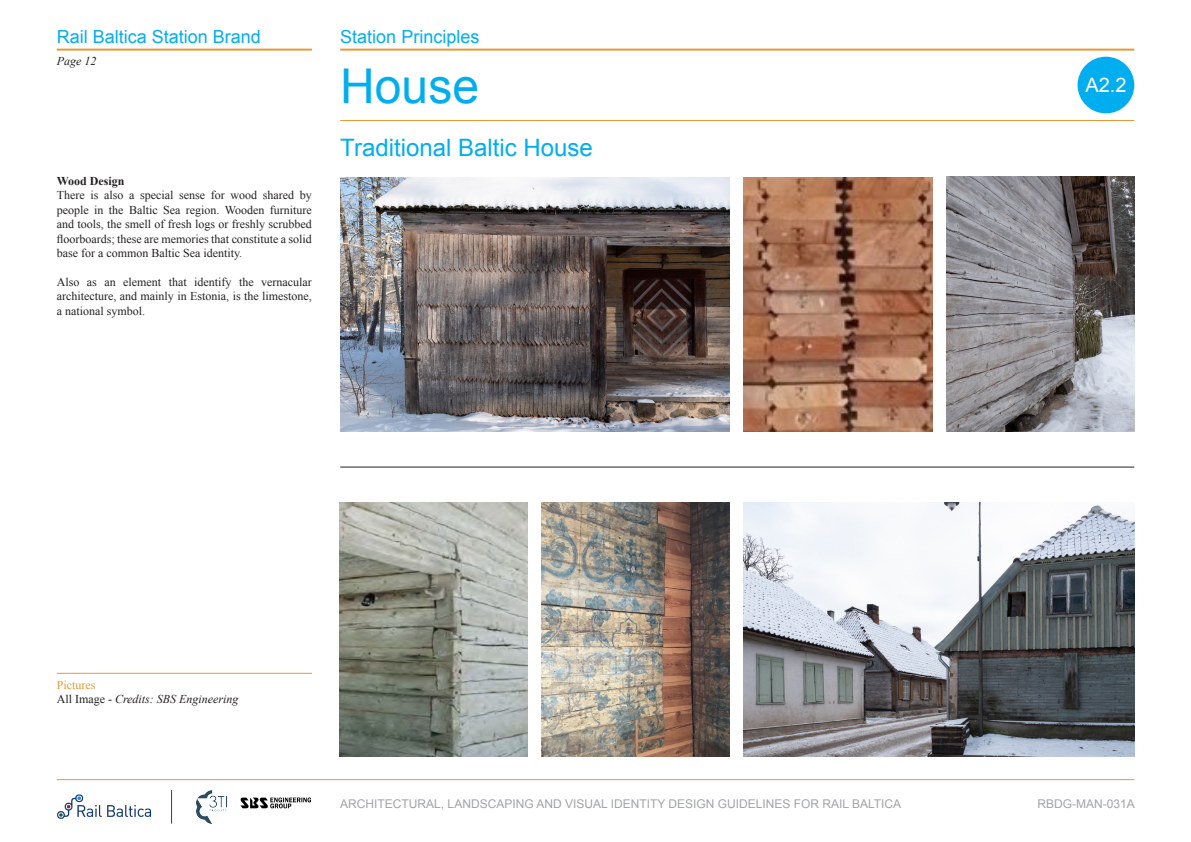
<style>
.page{position:relative;width:1191px;height:842px;background:#fff}
.page>*{position:absolute;margin:0;border:0;box-sizing:border-box;transform-origin:0 0}
.t1{font:48px "Arial";color:#00aeef}
.t2{font:24px "Arial";color:#00aeef}
.t3{font:20px "Arial";color:#fff}
.t4{font:18px "Arial";color:#00aeef}
.t5{font:12px/14.4px "Times New Roman";color:#231f20;text-align:justify}
.t6{font:12px "Arial";color:#a1a3a6}
.t7{font:italic 12px "Times New Roman";color:#231f20}
.t8{font:700 12px "Times New Roman";color:#231f20}
.t9{font:12px "Times New Roman";color:#e79936}
.s1{font-style:normal}
</style>
<div class="page">
<img style="left:340px;top:177px;width:390px;height:255px">
<img style="left:541px;top:502px;width:189px;height:255px">
<img style="left:744px;top:502px;width:390px;height:255px">
<img style="left:946px;top:177px;width:188px;height:254px">
<img style="left:744px;top:177px;width:188px;height:255px">
<img style="left:339px;top:502px;width:188px;height:255px">
<hr style="left:340px;top:467px;width:794px;height:1px;background:#231f20">
<div style="left:1077px;top:57px;width:57px;height:56px;background:#00aeef;border-radius:50%"></div>
<hr style="left:57px;top:49px;width:255px;height:2px;background:#e79936">
<hr style="left:340px;top:49px;width:794px;height:2px;background:#e79936">
<hr style="left:340px;top:120px;width:794px;height:1px;background:#e79936">
<hr style="left:57px;top:779px;width:1077px;height:1px;background:#e79936">
<img style="left:57px;top:794px;width:94px;height:25px">
<img style="left:196px;top:790px;width:31px;height:34px">
<img style="left:240px;top:798px;width:71px;height:11px">
<hr style="left:171px;top:790px;width:1px;height:34px;background:#233e81">
<hr style="left:57px;top:673px;width:255px;height:1px;background:#e79936">
<h3 class="t4" style="left:57px;top:24px;width:206px">Rail Baltica Station Brand</h3>
<p class="t7" style="left:57px;top:53px;width:41px">Page 12</p>
<p class="t8" style="left:57px;top:173px;width:69px">Wood Design</p>
<p class="t5" style="left:57px;top:188px;width:257px">There is also a special sense for wood shared by people in the Baltic Sea region. Wooden furniture and tools, the smell of fresh logs or freshly scrubbed floorboards; these are memories that constitute a solid base for a common Baltic Sea identity.</p>
<p class="t5" style="left:57px;top:274px;width:257px">Also as an element that identify the vernacular architecture, and mainly in Estonia, is the limestone, a national symbol.</p>
<p class="t4" style="left:340px;top:24px;width:141px">Station Principles</p>
<p class="t1" style="left:340px;top:54px;width:140px">House</p>
<p class="t2" style="left:340px;top:132px;width:254px">Traditional Baltic House</p>
<h3 class="t3" style="left:1085px;top:72px;width:43px">A2.2</h3>
<p class="t9" style="left:57px;top:677px;width:40px">Pictures</p>
<p class="t7" style="left:57px;top:691px;width:183px"><span class="s1">All Image -</span> Credits: SBS Engineering</p>
<p class="t6" style="left:340px;top:796px;width:562px">ARCHITECTURAL, LANDSCAPING AND VISUAL IDENTITY DESIGN GUIDELINES FOR RAIL BALTICA</p>
<p class="t6" style="left:1037px;top:796px;width:99px">RBDG-MAN-031A</p>
</div>
